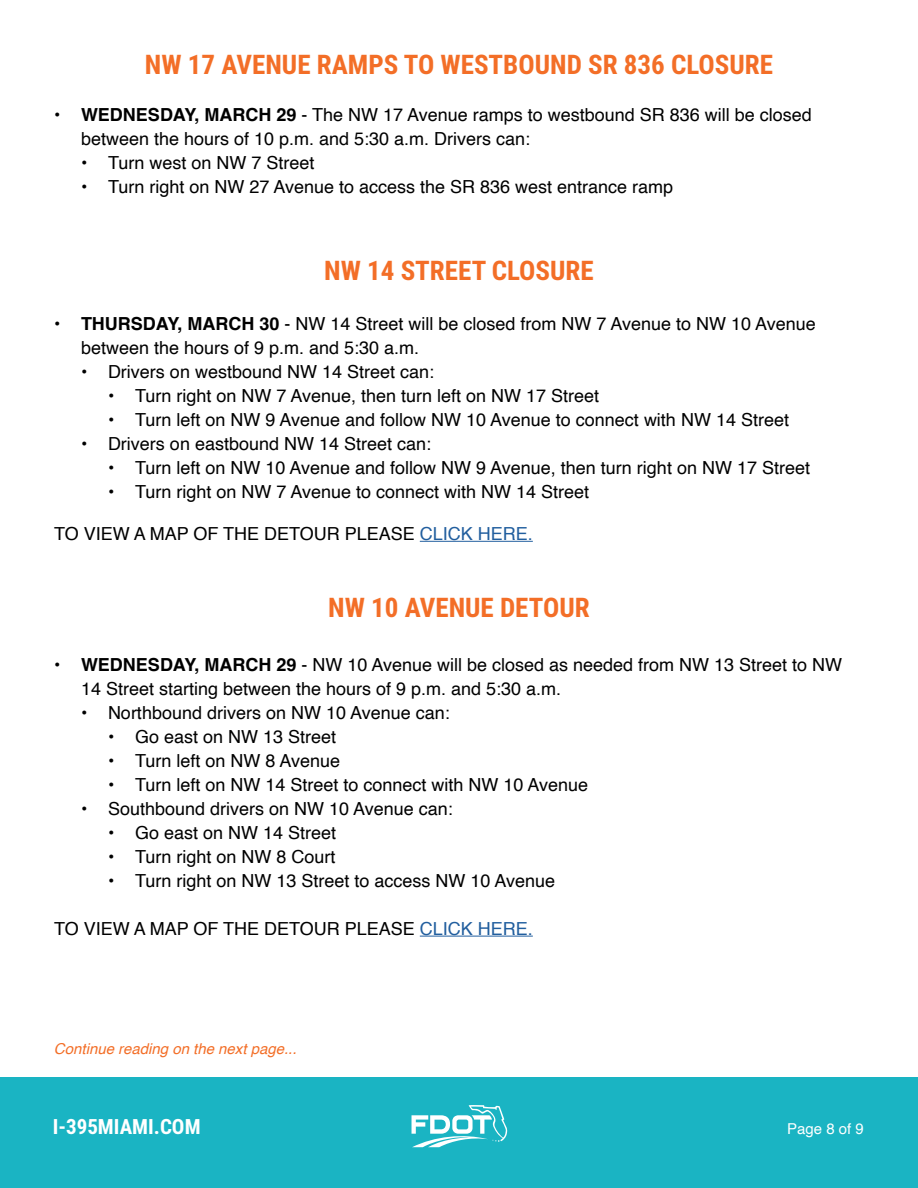
<style>
.page{position:relative;width:918px;height:1188px;background:#fff}
.page>*{position:absolute;margin:0;border:0;box-sizing:border-box;transform-origin:0 0}
.t1{font:700 27px "Roboto Condensed";color:#f36e27}
.t2{font:700 21px "Roboto Condensed";color:#fff}
.t3{font:18px/24px "Helvetica";color:#000}
.t4{font:italic 15px "Helvetica";color:#f36e27}
.t5{font:15px "Helvetica";color:#fff}
.s1{font-weight:700}
.s2{color:#215e9e}
</style>
<div class="page">
<div style="left:0;top:1077px;width:918px;height:111px;background:#1ab4c3"></div>
<svg style="left:412px;top:1105px;width:95px;height:42px"></svg>
<hr style="left:420px;top:541px;width:113px;height:1px;background:#215e9e">
<hr style="left:420px;top:936px;width:113px;height:1px;background:#215e9e">
<h1 class="t1" style="left:145px;top:46px;width:630px">NW 17 AVENUE RAMPS TO WESTBOUND SR 836 CLOSURE</h1>
<p class="t3" style="left:81px;top:103px;width:732px;text-indent:-27px"><span class="s1">• WEDNESDAY, MARCH 29</span> - The NW 17 Avenue ramps to westbound SR 836 will be closed between the hours of 10 p.m. and 5:30 a.m. Drivers can:</p>
<p class="t3" style="left:81px;top:151px;width:235px">• Turn west on NW 7 Street</p>
<p class="t3" style="left:81px;top:175px;width:594px">• Turn right on NW 27 Avenue to access the SR 836 west entrance ramp</p>
<h1 class="t1" style="left:324px;top:251px;width:271px">NW 14 STREET CLOSURE</h1>
<p class="t3" style="left:81px;top:312px;width:736px;text-indent:-27px"><span class="s1">• THURSDAY, MARCH 30</span> - NW 14 Street will be closed from NW 7 Avenue to NW 10 Avenue between the hours of 9 p.m. and 5:30 a.m.</p>
<p class="t3" style="left:81px;top:360px;width:355px">• Drivers on westbound NW 14 Street can:</p>
<p class="t3" style="left:108px;top:384px;width:493px">• Turn right on NW 7 Avenue, then turn left on NW 17 Street</p>
<p class="t3" style="left:108px;top:408px;width:683px">• Turn left on NW 9 Avenue and follow NW 10 Avenue to connect with NW 14 Street</p>
<p class="t3" style="left:81px;top:432px;width:352px">• Drivers on eastbound NW 14 Street can:</p>
<p class="t3" style="left:108px;top:456px;width:704px">• Turn left on NW 10 Avenue and follow NW 9 Avenue, then turn right on NW 17 Street</p>
<p class="t3" style="left:108px;top:480px;width:483px">• Turn right on NW 7 Avenue to connect with NW 14 Street</p>
<p class="t3" style="left:54px;top:522px;width:480px">TO VIEW A MAP OF THE DETOUR PLEASE <span class="s2">CLICK HERE.</span></p>
<h1 class="t1" style="left:328px;top:588px;width:263px">NW 10 AVENUE DETOUR</h1>
<p class="t3" style="left:81px;top:653px;width:763px;text-indent:-27px"><span class="s1">• WEDNESDAY, MARCH 29</span> - NW 10 Avenue will be closed as needed from NW 13 Street to NW<br>14 Street starting between the hours of 9 p.m. and 5:30 a.m.</p>
<p class="t3" style="left:81px;top:701px;width:370px">• Northbound drivers on NW 10 Avenue can:</p>
<p class="t3" style="left:108px;top:725px;width:230px">• Go east on NW 13 Street</p>
<p class="t3" style="left:108px;top:749px;width:234px">• Turn left on NW 8 Avenue</p>
<p class="t3" style="left:108px;top:773px;width:482px">• Turn left on NW 14 Street to connect with NW 10 Avenue</p>
<p class="t3" style="left:81px;top:797px;width:373px">• Southbound drivers on NW 10 Avenue can:</p>
<p class="t3" style="left:108px;top:821px;width:230px">• Go east on NW 14 Street</p>
<p class="t3" style="left:108px;top:845px;width:229px">• Turn right on NW 8 Court</p>
<p class="t3" style="left:108px;top:869px;width:449px">• Turn right on NW 13 Street to access NW 10 Avenue</p>
<p class="t3" style="left:54px;top:917px;width:480px">TO VIEW A MAP OF THE DETOUR PLEASE <span class="s2">CLICK HERE.</span></p>
<p class="t4" style="left:54px;top:1037px;width:244px">Continue reading on the next page...</p>
<p class="t2" style="left:53px;top:1112px;width:149px">I-395MIAMI.COM</p>
<p class="t5" style="left:787px;top:1117px;width:78px">Page 8 of 9</p>
</div>
